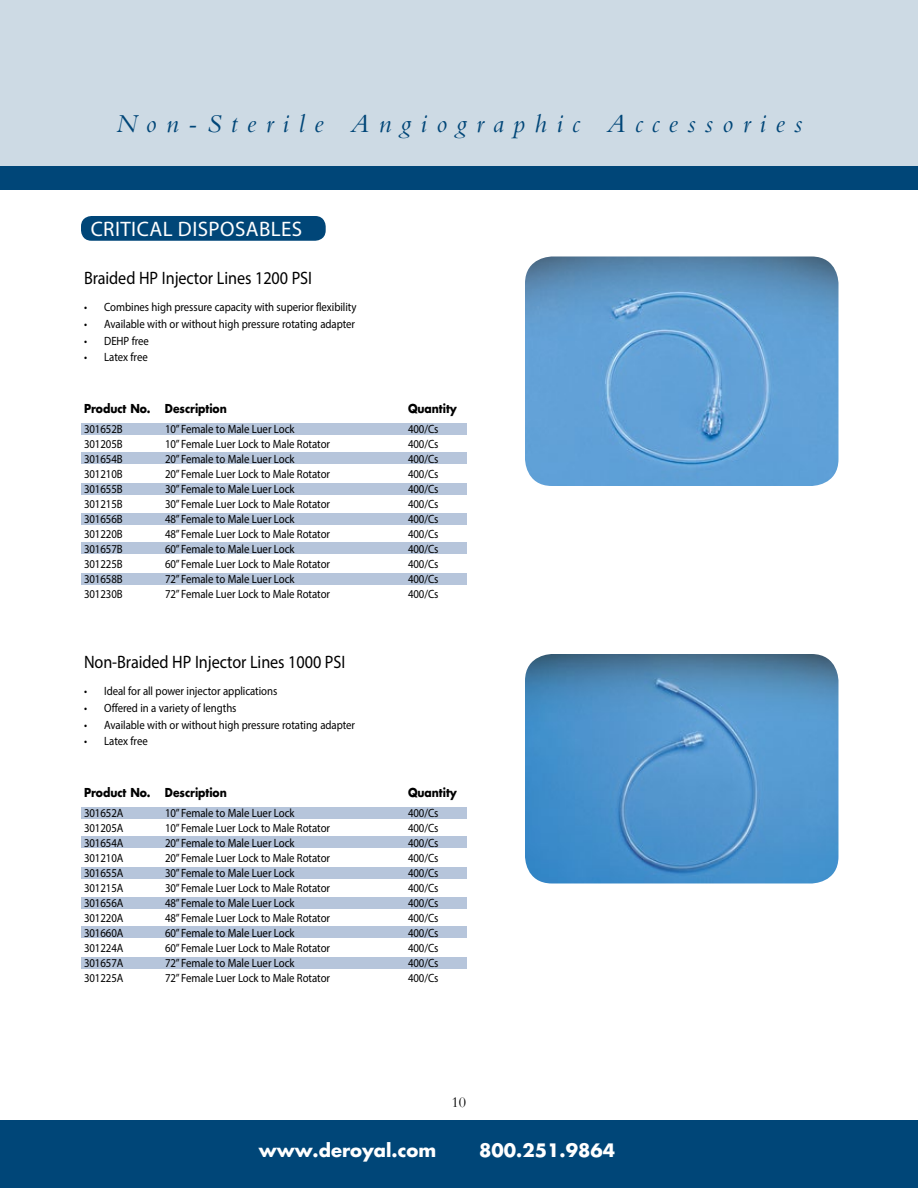
<style>
.page{position:relative;width:918px;height:1188px;background:#fff}
.page>*{position:absolute;margin:0;border:0;box-sizing:border-box;transform-origin:0 0}
.t1{font:italic 27px "Bembo";letter-spacing:.35em;color:#004678}
.t2{font:21px "Myriad Pro";letter-spacing:.02em;color:#fff}
.t3{font:18px "Myriad Pro";letter-spacing:-.005em;color:#000;scale:.9 1}
.t4{font:700 18px "Futura";color:#fff}
.t5{font:15px "Bembo";color:#000}
.t6{font:12px "Myriad Pro";letter-spacing:-.005em;color:#000;scale:.9 1}
.t7{font:700 12px "Futura";letter-spacing:-.005em;color:#000;scale:.9 1}
</style>
<div class="page">
<div style="left:0;top:1120px;width:918px;height:68px;background:#004678"></div>
<div style="left:0;top:0;width:918px;height:189px;background:#cddae4"></div>
<div style="left:0;top:166px;width:918px;height:24px;background:#004678"></div>
<div style="left:81px;top:573px;width:386px;height:12px;background:#b6c5db"></div>
<div style="left:81px;top:542px;width:386px;height:12px;background:#b6c5db"></div>
<div style="left:81px;top:513px;width:386px;height:12px;background:#b6c5db"></div>
<div style="left:81px;top:483px;width:386px;height:12px;background:#b6c5db"></div>
<div style="left:81px;top:452px;width:386px;height:12px;background:#b6c5db"></div>
<div style="left:81px;top:423px;width:386px;height:12px;background:#b6c5db"></div>
<img style="left:525px;top:256px;width:313px;height:230px">
<div style="left:81px;top:216px;width:245px;height:25px;background:#004678;border-radius:10px"></div>
<div style="left:81px;top:957px;width:386px;height:12px;background:#b6c5db"></div>
<div style="left:81px;top:926px;width:386px;height:12px;background:#b6c5db"></div>
<div style="left:81px;top:897px;width:386px;height:12px;background:#b6c5db"></div>
<div style="left:81px;top:867px;width:386px;height:12px;background:#b6c5db"></div>
<div style="left:81px;top:836px;width:386px;height:12px;background:#b6c5db"></div>
<div style="left:81px;top:807px;width:386px;height:12px;background:#b6c5db"></div>
<img style="left:525px;top:654px;width:313px;height:230px">
<h1 class="t1" style="left:116px;top:107px;width:688px">Non-Sterile Angiographic Accessories</h1>
<h2 class="t2" style="left:91px;top:216px;width:213px">CRITICAL DISPOSABLES</h2>
<h3 class="t3" style="left:84px;top:267px;width:255px">Braided HP Injector Lines 1200 PSI</h3>
<p class="t6" style="left:84px;top:300px;width:304px">• Combines high pressure capacity with superior flexibility</p>
<p class="t6" style="left:84px;top:316px;width:303px">• Available with or without high pressure rotating adapter</p>
<p class="t6" style="left:84px;top:333px;width:74px">• DEHP free</p>
<p class="t6" style="left:84px;top:350px;width:72px">• Latex free</p>
<p class="t7" style="left:84px;top:400px;width:160px">Product No. Description</p>
<p class="t7" style="left:408px;top:400px;width:56px">Quantity</p>
<p class="t6" style="left:84px;top:422px;width:45px">301652B</p>
<p class="t6" style="left:165px;top:422px;width:145px">10” Female to Male Luer Lock</p>
<p class="t6" style="left:408px;top:422px;width:35px">400/Cs</p>
<p class="t6" style="left:84px;top:437px;width:45px">301205B</p>
<p class="t6" style="left:165px;top:437px;width:185px">10” Female Luer Lock to Male Rotator</p>
<p class="t6" style="left:408px;top:437px;width:35px">400/Cs</p>
<p class="t6" style="left:84px;top:452px;width:45px">301654B</p>
<p class="t6" style="left:165px;top:452px;width:145px">20” Female to Male Luer Lock</p>
<p class="t6" style="left:408px;top:452px;width:35px">400/Cs</p>
<p class="t6" style="left:84px;top:467px;width:45px">301210B</p>
<p class="t6" style="left:165px;top:467px;width:185px">20” Female Luer Lock to Male Rotator</p>
<p class="t6" style="left:408px;top:467px;width:35px">400/Cs</p>
<p class="t6" style="left:84px;top:482px;width:45px">301655B</p>
<p class="t6" style="left:165px;top:482px;width:145px">30” Female to Male Luer Lock</p>
<p class="t6" style="left:408px;top:482px;width:35px">400/Cs</p>
<p class="t6" style="left:84px;top:497px;width:45px">301215B</p>
<p class="t6" style="left:165px;top:497px;width:185px">30” Female Luer Lock to Male Rotator</p>
<p class="t6" style="left:408px;top:497px;width:35px">400/Cs</p>
<p class="t6" style="left:84px;top:512px;width:45px">301656B</p>
<p class="t6" style="left:165px;top:512px;width:145px">48” Female to Male Luer Lock</p>
<p class="t6" style="left:408px;top:512px;width:35px">400/Cs</p>
<p class="t6" style="left:84px;top:527px;width:45px">301220B</p>
<p class="t6" style="left:165px;top:527px;width:185px">48” Female Luer Lock to Male Rotator</p>
<p class="t6" style="left:408px;top:527px;width:35px">400/Cs</p>
<p class="t6" style="left:84px;top:542px;width:45px">301657B</p>
<p class="t6" style="left:165px;top:542px;width:145px">60” Female to Male Luer Lock</p>
<p class="t6" style="left:408px;top:542px;width:35px">400/Cs</p>
<p class="t6" style="left:84px;top:557px;width:45px">301225B</p>
<p class="t6" style="left:165px;top:557px;width:185px">60” Female Luer Lock to Male Rotator</p>
<p class="t6" style="left:408px;top:557px;width:35px">400/Cs</p>
<p class="t6" style="left:84px;top:572px;width:45px">301658B</p>
<p class="t6" style="left:165px;top:572px;width:145px">72” Female to Male Luer Lock</p>
<p class="t6" style="left:408px;top:572px;width:35px">400/Cs</p>
<p class="t6" style="left:84px;top:587px;width:45px">301230B</p>
<p class="t6" style="left:165px;top:587px;width:185px">72” Female Luer Lock to Male Rotator</p>
<p class="t6" style="left:408px;top:587px;width:35px">400/Cs</p>
<h3 class="t3" style="left:84px;top:651px;width:292px">Non-Braided HP Injector Lines 1000 PSI</h3>
<p class="t6" style="left:84px;top:684px;width:216px">• Ideal for all power injector applications</p>
<p class="t6" style="left:84px;top:700px;width:171px">• Offered in a variety of lengths</p>
<p class="t6" style="left:84px;top:717px;width:303px">• Available with or without high pressure rotating adapter</p>
<p class="t6" style="left:84px;top:734px;width:72px">• Latex free</p>
<p class="t7" style="left:84px;top:784px;width:160px">Product No. Description</p>
<p class="t7" style="left:408px;top:784px;width:56px">Quantity</p>
<p class="t6" style="left:84px;top:806px;width:45px">301652A</p>
<p class="t6" style="left:165px;top:806px;width:145px">10” Female to Male Luer Lock</p>
<p class="t6" style="left:408px;top:806px;width:35px">400/Cs</p>
<p class="t6" style="left:84px;top:821px;width:45px">301205A</p>
<p class="t6" style="left:165px;top:821px;width:185px">10” Female Luer Lock to Male Rotator</p>
<p class="t6" style="left:408px;top:821px;width:35px">400/Cs</p>
<p class="t6" style="left:84px;top:836px;width:45px">301654A</p>
<p class="t6" style="left:165px;top:836px;width:145px">20” Female to Male Luer Lock</p>
<p class="t6" style="left:408px;top:836px;width:35px">400/Cs</p>
<p class="t6" style="left:84px;top:851px;width:45px">301210A</p>
<p class="t6" style="left:165px;top:851px;width:185px">20” Female Luer Lock to Male Rotator</p>
<p class="t6" style="left:408px;top:851px;width:35px">400/Cs</p>
<p class="t6" style="left:84px;top:866px;width:45px">301655A</p>
<p class="t6" style="left:165px;top:866px;width:145px">30” Female to Male Luer Lock</p>
<p class="t6" style="left:408px;top:866px;width:35px">400/Cs</p>
<p class="t6" style="left:84px;top:881px;width:45px">301215A</p>
<p class="t6" style="left:165px;top:881px;width:185px">30” Female Luer Lock to Male Rotator</p>
<p class="t6" style="left:408px;top:881px;width:35px">400/Cs</p>
<p class="t6" style="left:84px;top:896px;width:45px">301656A</p>
<p class="t6" style="left:165px;top:896px;width:145px">48” Female to Male Luer Lock</p>
<p class="t6" style="left:408px;top:896px;width:35px">400/Cs</p>
<p class="t6" style="left:84px;top:911px;width:45px">301220A</p>
<p class="t6" style="left:165px;top:911px;width:185px">48” Female Luer Lock to Male Rotator</p>
<p class="t6" style="left:408px;top:911px;width:35px">400/Cs</p>
<p class="t6" style="left:84px;top:926px;width:45px">301660A</p>
<p class="t6" style="left:165px;top:926px;width:145px">60” Female to Male Luer Lock</p>
<p class="t6" style="left:408px;top:926px;width:35px">400/Cs</p>
<p class="t6" style="left:84px;top:941px;width:45px">301224A</p>
<p class="t6" style="left:165px;top:941px;width:185px">60” Female Luer Lock to Male Rotator</p>
<p class="t6" style="left:408px;top:941px;width:35px">400/Cs</p>
<p class="t6" style="left:84px;top:956px;width:45px">301657A</p>
<p class="t6" style="left:165px;top:956px;width:145px">72” Female to Male Luer Lock</p>
<p class="t6" style="left:408px;top:956px;width:35px">400/Cs</p>
<p class="t6" style="left:84px;top:971px;width:45px">301225A</p>
<p class="t6" style="left:165px;top:971px;width:185px">72” Female Luer Lock to Male Rotator</p>
<p class="t6" style="left:408px;top:971px;width:35px">400/Cs</p>
<p class="t5" style="left:452px;top:1093px;width:16px">10</p>
<h3 class="t4" style="left:259px;top:1137px;width:179px">www.deroyal.com</h3>
<h3 class="t4" style="left:479px;top:1137px;width:137px">800.251.9864</h3>
</div>
